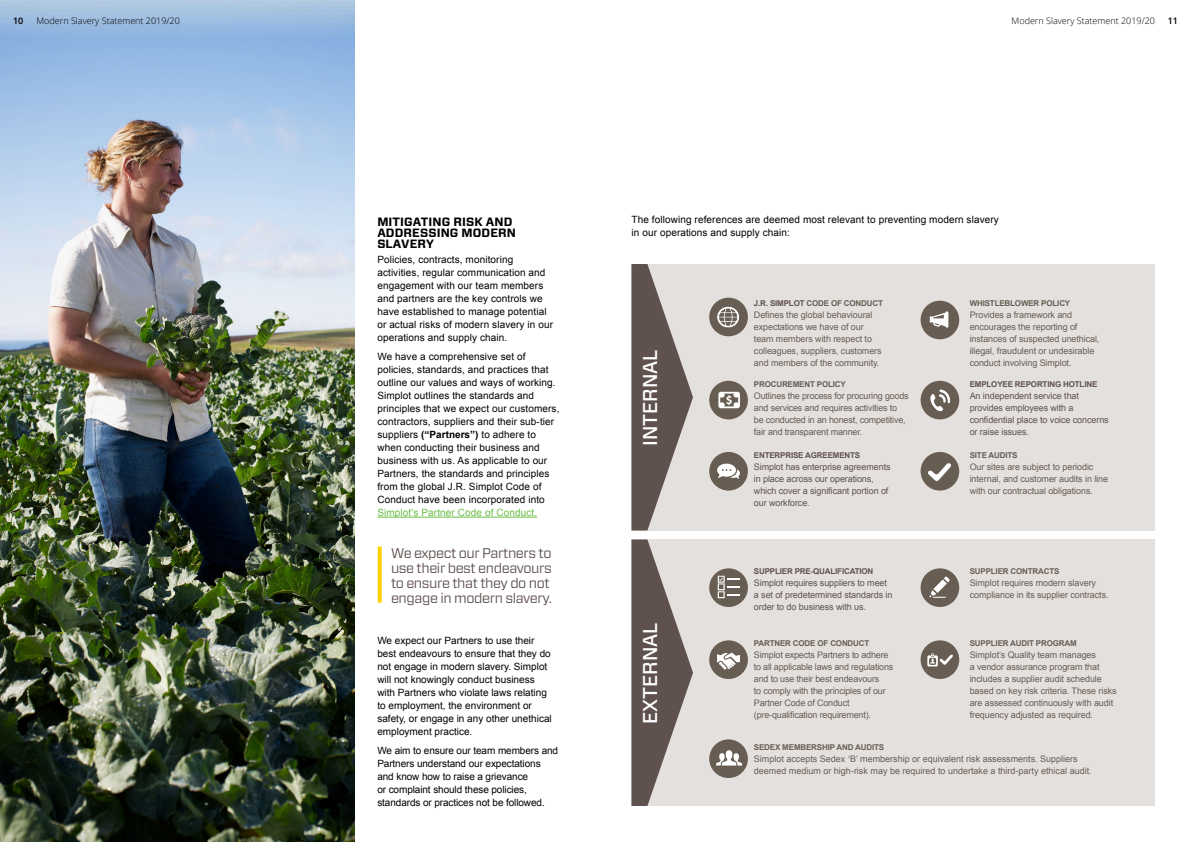
<style>
.page{position:relative;width:1191px;height:842px;background:#fff}
.page>*{position:absolute;margin:0;border:0;box-sizing:border-box;transform-origin:0 0}
.t1{font:500 20px "Forza";color:#fff}
.t2{font:14px/15px "Forza";letter-spacing:-.03em;color:#5e514e}
.t3{font:700 12px/11px "Forza";letter-spacing:.01em;color:#000}
.t4{font:10px/13px "Arial";letter-spacing:.01em;color:#000}
.t5{font:10px/13px "Arial";letter-spacing:-.01em;color:#000}
.t6{font:10px "Arial";letter-spacing:.01em;color:#6abd45}
.t7{font:9px/12px "Arial";letter-spacing:-.01em;color:#675d53}
.t8{font:9px/12px "Arial";letter-spacing:-.01em;color:#5e514e}
.t9{font:300 9px "Open Sans";color:#000}
.t10{font:600 9px "Open Sans";color:#000}
.t11{font:700 8px "Arial";letter-spacing:-.02em;color:#675d53}
.t12{font:700 8px "Arial";letter-spacing:-.02em;color:#5e514e}
.s1{font-weight:700}
.s2{color:#5e514e}
</style>
<div class="page">
<div style="left:631px;top:264px;width:524px;height:266px;background:#e4e0de"></div>
<div style="left:631px;top:539px;width:524px;height:267px;background:#e4e0de"></div>
<img style="left:0;top:0;width:355px;height:842px">
<hr style="left:377px;top:517px;width:160px;height:1px;background:#6abd45">
<svg style="left:631px;top:264px;width:62px;height:266px"></svg>
<svg style="left:631px;top:539px;width:62px;height:267px"></svg>
<div style="left:709px;top:298px;width:39px;height:38px;background:#675d53;border-radius:50%"></div>
<svg style="left:717px;top:306px;width:22px;height:22px"></svg>
<div style="left:920px;top:301px;width:39px;height:38px;background:#675d53;border-radius:50%"></div>
<hr style="left:945px;top:311px;width:3px;height:17px;background:#fff">
<svg style="left:929px;top:312px;width:17px;height:15px"></svg>
<div style="left:920px;top:381px;width:39px;height:38px;background:#675d53;border-radius:50%"></div>
<svg style="left:930px;top:389px;width:20px;height:23px"></svg>
<div style="left:709px;top:452px;width:39px;height:39px;background:#675d53;border-radius:50%"></div>
<svg style="left:717px;top:464px;width:23px;height:15px"></svg>
<div style="left:709px;top:381px;width:39px;height:38px;background:#675d53;border-radius:50%"></div>
<svg style="left:718px;top:392px;width:22px;height:16px"></svg>
<div style="left:920px;top:452px;width:39px;height:39px;background:#675d53;border-radius:50%"></div>
<svg style="left:928px;top:463px;width:23px;height:18px"></svg>
<div style="left:709px;top:739px;width:39px;height:39px;background:#675d53;border-radius:50%"></div>
<svg style="left:716px;top:750px;width:26px;height:15px"></svg>
<div style="left:920px;top:640px;width:39px;height:39px;background:#675d53;border-radius:50%"></div>
<svg style="left:927px;top:653px;width:26px;height:13px"></svg>
<div style="left:709px;top:640px;width:39px;height:39px;background:#675d53;border-radius:50%"></div>
<svg style="left:717px;top:653px;width:23px;height:17px"></svg>
<div style="left:709px;top:568px;width:39px;height:39px;background:#675d53;border-radius:50%"></div>
<svg style="left:717px;top:576px;width:22px;height:22px"></svg>
<div style="left:920px;top:568px;width:39px;height:39px;background:#675d53;border-radius:50%"></div>
<svg style="left:929px;top:576px;width:20px;height:22px"></svg>
<svg style="left:378px;top:547px;width:4px;height:56px"></svg>
<p class="t10" style="left:13px;top:14px;width:12px">10</p>
<p class="t9" style="left:36px;top:14px;width:145px">Modern Slavery Statement 2019/20</p>
<p class="t9" style="left:1011px;top:14px;width:145px">Modern Slavery Statement 2019/20</p>
<p class="t10" style="left:1167px;top:14px;width:12px">11</p>
<h3 class="t3" style="left:377px;top:216px;width:140px">MITIGATING RISK AND<br>ADDRESSING MODERN<br>SLAVERY</h3>
<p class="t4" style="left:377px;top:253px;width:177px">Policies, contracts, monitoring activities, regular communication and engagement with our team members and partners are the key controls we have established to manage potential or actual risks of modern slavery in our operations and supply chain.</p>
<p class="t4" style="left:377px;top:350px;width:184px">We have a comprehensive set of policies, standards, and practices that outline our values and ways of working.<br>Simplot outlines the standards and principles that we expect our customers, contractors, suppliers and their sub‑tier suppliers <span class="s1">(“Partners”)</span> to adhere to when conducting their business and business with us. As applicable to our Partners, the standards and principles from the global J.R. Simplot Code of Conduct have been incorporated into</p>
<p class="t6" style="left:377px;top:506px;width:161px">Simplot’s Partner Code of Conduct.</p>
<h2 class="t2" style="left:391px;top:545px;width:162px">We expect our Partners to use their best endeavours to ensure that they do not engage in modern slavery.</h2>
<p class="t4" style="left:377px;top:634px;width:176px">We expect our Partners to use their best endeavours to ensure that they do not engage in modern slavery. Simplot will not knowingly conduct business with Partners who violate laws relating to employment, the environment or safety, or engage in any other unethical employment practice.</p>
<p class="t5" style="left:377px;top:744px;width:182px">We aim to ensure our team members and Partners understand our expectations and know how to raise a grievance<br>or complaint should these policies, standards or practices not be followed.</p>
<p class="t4" style="left:631px;top:213px;width:369px">The following references are deemed most relevant to preventing modern slavery in our operations and supply chain:</p>
<h1 class="t1" style="left:637px;top:446px;width:98px;rotate:-90deg">INTERNAL</h1>
<h1 class="t1" style="left:637px;top:724px;width:103px;rotate:-90deg">EXTERNAL</h1>
<p class="t11" style="left:754px;top:298px;width:131px"><span class="s2">J.R. SIMPLOT</span> CODE OF CONDUCT</p>
<p class="t7" style="left:754px;top:309px;width:129px">Defines the global behavioural expectations we have of our team members with respect to colleagues, suppliers, customers and members of the community.</p>
<p class="t11" style="left:754px;top:378px;width:93px">PROCUREMENT POLICY</p>
<p class="t7" style="left:754px;top:389px;width:156px">Outlines the process for procuring goods and services and requires activities to be conducted in an honest, competitive, fair and transparent manner.</p>
<p class="t12" style="left:754px;top:450px;width:108px">ENTERPRISE AGREEMENTS</p>
<p class="t8" style="left:754px;top:461px;width:138px">Simplot has enterprise agreements in place across our operations, which cover a significant portion of our workforce.</p>
<p class="t12" style="left:754px;top:566px;width:121px">SUPPLIER PRE-QUALIFICATION</p>
<p class="t8" style="left:754px;top:577px;width:140px">Simplot requires suppliers to meet a set of predetermined standards in order to do business with us.</p>
<p class="t11" style="left:754px;top:638px;width:117px">PARTNER CODE OF CONDUCT</p>
<p class="t7" style="left:754px;top:649px;width:141px">Simplot expects Partners to adhere to all applicable laws and regulations and to use their best endeavours<br>to comply with the principles of our Partner Code of Conduct (pre-qualification requirement).</p>
<p class="t11" style="left:969px;top:298px;width:102px">WHISTLEBLOWER POLICY</p>
<p class="t7" style="left:969px;top:309px;width:131px">Provides a framework and encourages the reporting of instances of suspected unethical, illegal, fraudulent or undesirable conduct involving Simplot.</p>
<p class="t12" style="left:969px;top:378px;width:129px">EMPLOYEE REPORTING HOTLINE</p>
<p class="t8" style="left:969px;top:389px;width:141px">An independent service that provides employees with a confidential place to voice concerns or raise issues.</p>
<p class="t11" style="left:969px;top:450px;width:49px">SITE AUDITS</p>
<p class="t7" style="left:969px;top:461px;width:140px">Our sites are subject to periodic internal, and customer audits in line with our contractual obligations<span class="s2">.</span></p>
<p class="t11" style="left:969px;top:566px;width:91px">SUPPLIER CONTRACTS</p>
<p class="t7" style="left:969px;top:577px;width:140px">Simplot requires modern slavery compliance in its supplier contracts.</p>
<p class="t11" style="left:969px;top:638px;width:109px">SUPPLIER AUDIT PROGRAM</p>
<p class="t7" style="left:969px;top:649px;width:148px">Simplot’s Quality team manages<br>a vendor assurance program that includes a supplier audit schedule based on key risk criteria. These risks are assessed continuously with audit frequency adjusted as required.</p>
<p class="t11" style="left:754px;top:741px;width:132px">SEDEX MEMBERSHIP AND AUDITS</p>
<p class="t7" style="left:754px;top:752px;width:339px">Simplot accepts Sedex ‘B’ membership or equivalent risk assessments. Suppliers deemed medium or high-risk may be required to undertake a third-party ethical audit.</p>
</div>
